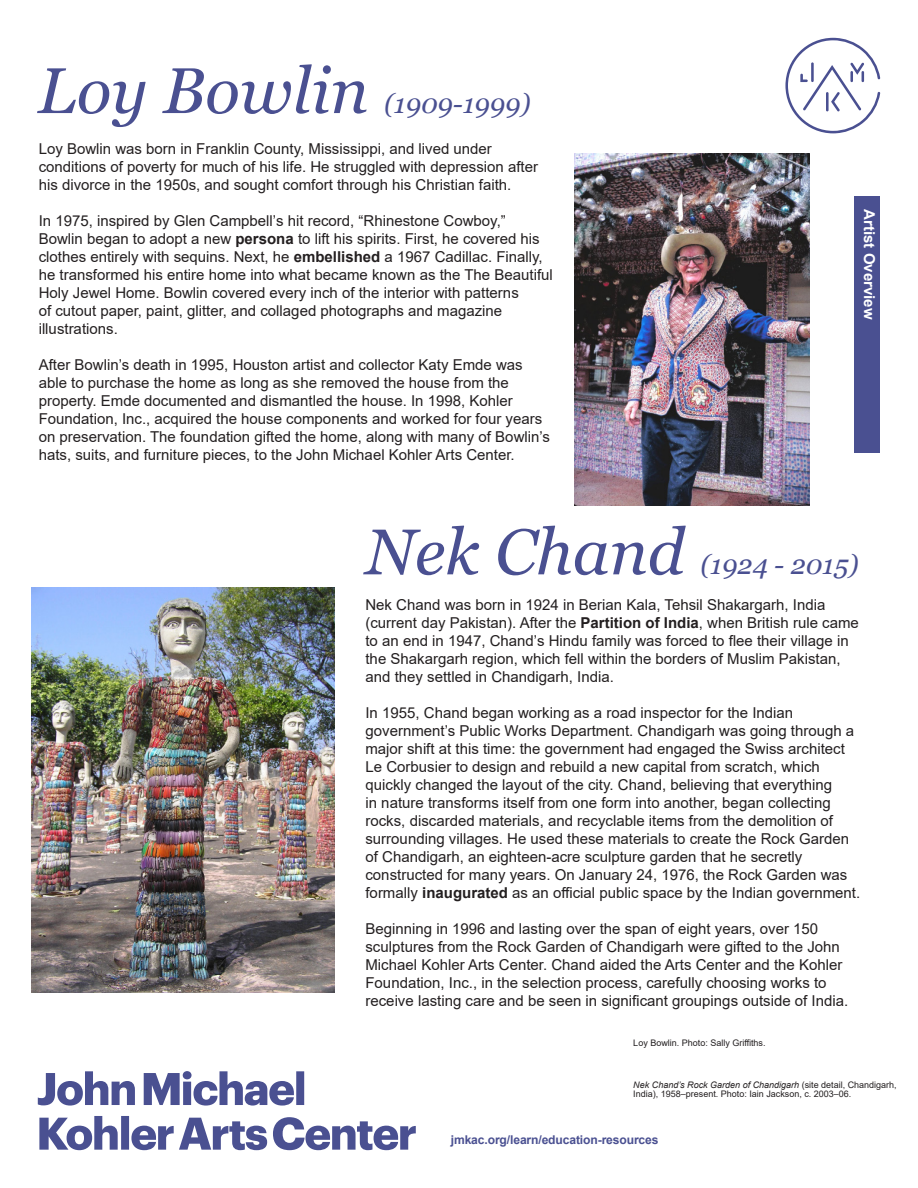
<style>
.page{position:relative;width:918px;height:1188px;background:#fff}
.page>*{position:absolute;margin:0;border:0;box-sizing:border-box;transform-origin:0 0}
.t1{font:italic 64.5px "Georgia";color:#4a5091}
.t2{font:italic 27px "Georgia";color:#4a5091}
.t3{font:15px/18px "Arial";color:#231f20}
.t4{font:700 15px "Arial";color:#fff}
.t5{font:700 12.15px "Arial";letter-spacing:-.01em;color:#4a5091}
.t6{font:9px/9px "Arial";color:#231f20}
.s1{font-weight:700}
.s2{font-style:italic}
</style>
<div class="page">
<svg style="left:39px;top:1116px;width:377px;height:34px"></svg>
<svg style="left:38px;top:1071px;width:266px;height:35px"></svg>
<svg style="left:785px;top:38px;width:95px;height:95px"></svg>
<hr style="left:811px;top:62px;width:3px;height:20px;background:#4a5091">
<div style="left:854px;top:197px;width:25px;height:256px;background:#4a5091"></div>
<img style="left:575px;top:154px;width:235px;height:352px">
<img style="left:31px;top:587px;width:303px;height:406px">
<p class="t1" style="left:38px;top:50px;width:332px">Loy Bowlin</p>
<p class="t2" style="left:384px;top:87px;width:148px">(1909-1999)</p>
<p class="t3" style="left:39px;top:140px;width:501px">Loy Bowlin was born in Franklin County, Mississippi, and lived under conditions of poverty for much of his life. He struggled with depression after his divorce in the 1950s, and sought comfort through his Christian faith.</p>
<p class="t3" style="left:39px;top:212px;width:516px">In 1975, inspired by Glen Campbell’s hit record, “Rhinestone Cowboy,” Bowlin began to adopt a new <span class="s1">persona</span> to lift his spirits. First, he covered his clothes entirely with sequins. Next, he <span class="s1">embellished</span> a 1967 Cadillac. Finally, he transformed his entire home into what became known as the The Beautiful Holy Jewel Home. Bowlin covered every inch of the interior with patterns<br>of cutout paper, paint, glitter, and collaged photographs and magazine illustrations.</p>
<p class="t3" style="left:39px;top:356px;width:513px">After Bowlin’s death in 1995, Houston artist and collector Katy Emde was able to purchase the home as long as she removed the house from the property. Emde documented and dismantled the house. In 1998, Kohler Foundation, Inc., acquired the house components and worked for four years on preservation. The foundation gifted the home, along with many of Bowlin’s hats, suits, and furniture pieces, to the John Michael Kohler Arts Center.</p>
<p class="t4" style="left:880px;top:209px;width:112px;rotate:90deg">Artist Overview</p>
<p class="t1" style="left:365px;top:511px;width:321px">Nek Chand</p>
<p class="t2" style="left:700px;top:548px;width:160px">(1924 - 2015)</p>
<p class="t3" style="left:365px;top:595px;width:495px">Nek Chand was born in 1924 in Berian Kala, Tehsil Shakargarh, India (current day Pakistan). After the <span class="s1">Partition of India</span>, when British rule came to an end in 1947, Chand’s Hindu family was forced to flee their village in the Shakargarh region, which fell within the borders of Muslim Pakistan, and they settled in Chandigarh, India.</p>
<p class="t3" style="left:365px;top:703px;width:496px">In 1955, Chand began working as a road inspector for the Indian government’s Public Works Department. Chandigarh was going through a major shift at this time: the government had engaged the Swiss architect Le Corbusier to design and rebuild a new capital from scratch, which quickly changed the layout of the city. Chand, believing that everything<br>in nature transforms itself from one form into another, began collecting rocks, discarded materials, and recyclable items from the demolition of surrounding villages. He used these materials to create the Rock Garden of Chandigarh, an eighteen-acre sculpture garden that he secretly constructed for many years. On January 24, 1976, the Rock Garden was formally <span class="s1">inaugurated</span> as an official public space by the Indian government.</p>
<p class="t3" style="left:365px;top:919px;width:484px">Beginning in 1996 and lasting over the span of eight years, over 150 sculptures from the Rock Garden of Chandigarh were gifted to the John Michael Kohler Arts Center. Chand aided the Arts Center and the Kohler Foundation, Inc., in the selection process, carefully choosing works to receive lasting care and be seen in significant groupings outside of India.</p>
<p class="t6" style="left:633px;top:1038px;width:134px">Loy Bowlin. Photo: Sally Griffiths.</p>
<p class="t6" style="left:633px;top:1080px;width:265px"><span class="s2">Nek Chand’s Rock Garden of Chandigarh</span> (site detail, Chandigarh,<br>India), 1958–present. Photo: Iain Jackson, c. 2003–06.</p>
<p class="t5" style="left:451px;top:1131px;width:209px">jmkac.org/learn/education-resources</p>
</div>
